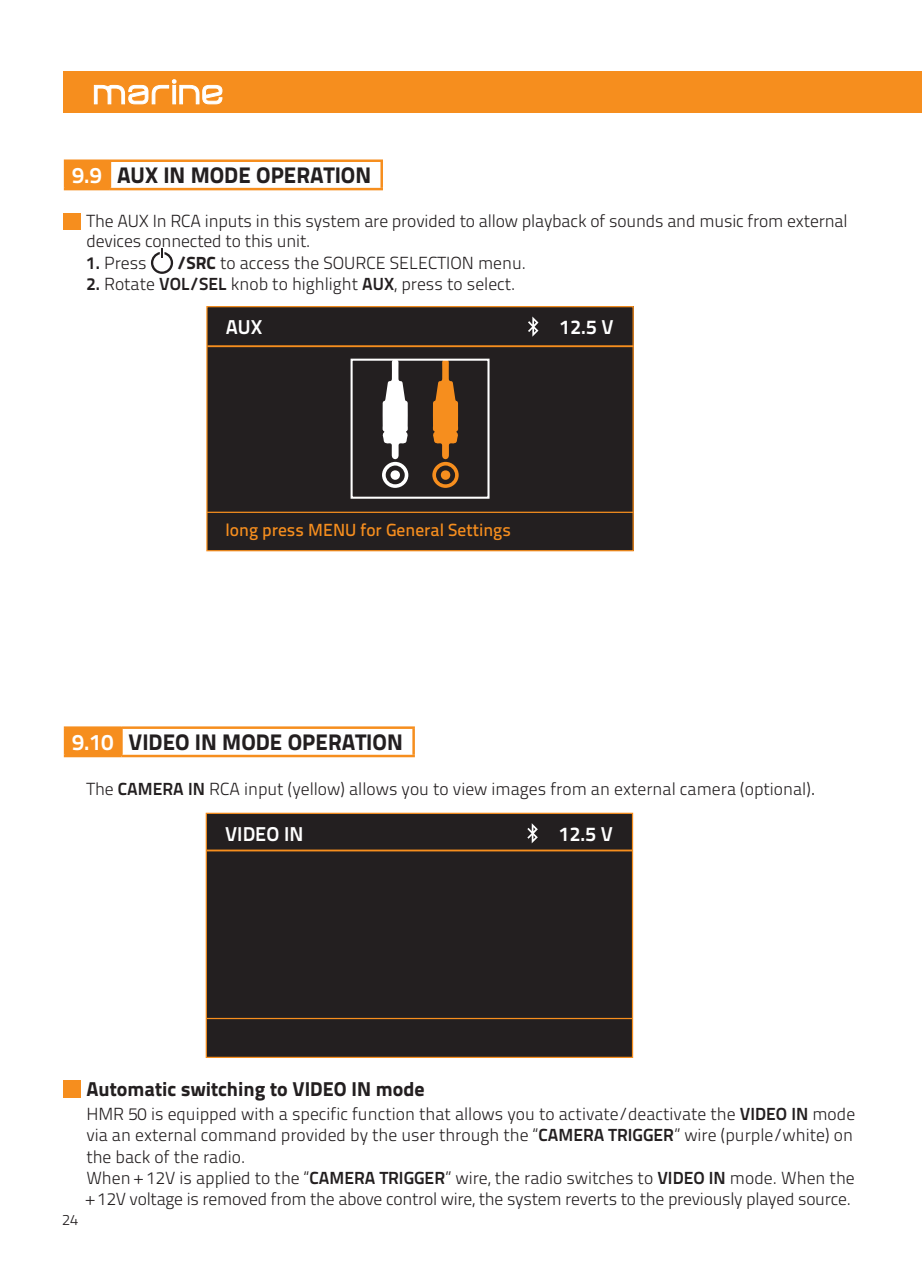
<style>
.page{position:relative;width:922px;height:1276px;background:#fff}
.page>*{position:absolute;margin:0;border:0;box-sizing:border-box;transform-origin:0 0}
.t1{font:22.5px "Titillium Text 25 L 999 wt";color:#231f20}
.t2{font:22.5px "Titillium Text 25 L 800 wt";color:#fff}
.t3{font:20px "Titillium Text 25 L 999 wt";color:#231f20}
.t4{font:20px "Titillium Text 25 L 800 wt";color:#fff}
.t5{font:17.5px/20px "Titillium Text 25 L 250 wt";color:#231f20}
.t6{font:17.5px "Titillium Text 25 L 600 wt";color:#f68e1e}
.t7{font:15px "Titillium Text 25 L 250 wt";color:#231f20}
.s1{font-family:"Titillium Text 25 L 800 wt"}
.s2{font-family:"Titillium Text 25 L 999 wt"}
.s3{font-size:20px}
</style>
<div class="page">
<div style="left:64px;top:71px;width:857px;height:42px;background:#f68e1e"></div>
<svg style="left:94px;top:79px;width:128px;height:25px"></svg>
<div style="left:64px;top:213px;width:17px;height:17px;background:#f68e1e"></div>
<svg style="left:151px;top:249px;width:22px;height:25px"></svg>
<div style="left:207px;top:307px;width:426px;height:244px;background:#231f20"></div>
<div style="left:206px;top:306px;width:427px;height:245px;border:1px solid #f68e1e"></div>
<hr style="left:207px;top:345px;width:426px;height:2px;background:#f68e1e">
<svg style="left:528px;top:316px;width:10px;height:21px"></svg>
<hr style="left:207px;top:512px;width:426px;height:1px;background:#f68e1e">
<svg style="left:382px;top:362px;width:26px;height:126px"></svg>
<svg style="left:432px;top:362px;width:27px;height:126px"></svg>
<div style="left:350px;top:359px;width:139px;height:140px;border:2px solid #fff"></div>
<div style="left:64px;top:1080px;width:17px;height:17px;background:#f68e1e"></div>
<div style="left:206px;top:813px;width:426px;height:244px;background:#231f20"></div>
<div style="left:206px;top:812px;width:427px;height:246px;border:1px solid #f68e1e"></div>
<hr style="left:207px;top:849px;width:425px;height:2px;background:#f68e1e">
<hr style="left:207px;top:1018px;width:425px;height:1px;background:#f68e1e">
<svg style="left:527px;top:823px;width:10px;height:20px"></svg>
<div style="left:65px;top:161px;width:45px;height:28px;background:#f68e1e"></div>
<hr style="left:64px;top:162px;width:2px;height:26px;background:#f68e1e">
<hr style="left:64px;top:159px;width:46px;height:3px;background:#f68e1e">
<hr style="left:64px;top:188px;width:46px;height:2px;background:#f68e1e">
<hr style="left:109px;top:162px;width:2px;height:26px;background:#f68e1e">
<hr style="left:110px;top:159px;width:273px;height:3px;background:#f68e1e">
<hr style="left:380px;top:162px;width:3px;height:26px;background:#f68e1e">
<hr style="left:110px;top:188px;width:273px;height:2px;background:#f68e1e">
<div style="left:65px;top:727px;width:56px;height:29px;background:#f68e1e"></div>
<hr style="left:64px;top:729px;width:2px;height:26px;background:#f68e1e">
<hr style="left:64px;top:726px;width:57px;height:3px;background:#f68e1e">
<hr style="left:64px;top:755px;width:57px;height:2px;background:#f68e1e">
<hr style="left:120px;top:729px;width:3px;height:26px;background:#f68e1e">
<hr style="left:121px;top:726px;width:294px;height:3px;background:#f68e1e">
<hr style="left:412px;top:729px;width:3px;height:26px;background:#f68e1e">
<hr style="left:121px;top:755px;width:294px;height:2px;background:#f68e1e">
<p class="t2" style="left:72px;top:158px;width:31px">9.9</p>
<p class="t1" style="left:117px;top:158px;width:256px">AUX IN MODE OPERATION</p>
<p class="t5" style="left:86px;top:210px;width:762px">The AUX In RCA inputs in this system are provided to allow playback of sounds and music from external devices connected to this unit.</p>
<p class="t5" style="left:86px;top:251px;width:62px"><span class="s1">1.</span> Press</p>
<p class="t5" style="left:177px;top:251px;width:350px"><span class="s2">/SRC</span> to access the SOURCE SELECTION menu.</p>
<p class="t5" style="left:86px;top:273px;width:430px"><span class="s1">2.</span> Rotate <span class="s1">VOL/SEL</span> knob to highlight <span class="s1">AUX</span>, press to select.</p>
<p class="t4" style="left:226px;top:312px;width:38px">AUX</p>
<p class="t4" style="left:559px;top:312px;width:55px">12.5 V</p>
<p class="t6" style="left:225px;top:516px;width:287px">long press MENU for General Settings</p>
<p class="t2" style="left:72px;top:725px;width:43px">9.10</p>
<p class="t1" style="left:128px;top:724px;width:276px">VIDEO IN MODE OPERATION</p>
<p class="t5" style="left:86px;top:778px;width:730px">The <span class="s1">CAMERA IN</span> RCA input (yellow) allows you to view images from an external camera (optional)<span class="s3">.</span></p>
<p class="t4" style="left:225px;top:818px;width:80px">VIDEO IN</p>
<p class="t4" style="left:559px;top:818px;width:55px">12.5 V</p>
<p class="t3" style="left:86px;top:1073px;width:339px">Automatic switching to VIDEO IN mode</p>
<p class="t5" style="left:86px;top:1103px;width:770px">HMR 50 is equipped with a specific function that allows you to activate/deactivate the <span class="s1">VIDEO IN</span> mode</p>
<p class="t5" style="left:86px;top:1124px;width:768px">via an external command provided by the user through the “<span class="s1">CAMERA TRIGGER</span>” wire (purple/white) on</p>
<p class="t5" style="left:86px;top:1145px;width:160px">the back of the radio.</p>
<p class="t5" style="left:86px;top:1166px;width:769px">When + 12V is applied to the “<span class="s1">CAMERA TRIGGER</span>” wire, the radio switches to <span class="s1">VIDEO IN</span> mode. When the</p>
<p class="t5" style="left:86px;top:1188px;width:766px">+ 12V voltage is removed from the above control wire, the system reverts to the previously played source.</p>
<p class="t7" style="left:62px;top:1208px;width:18px">24</p>
</div>
